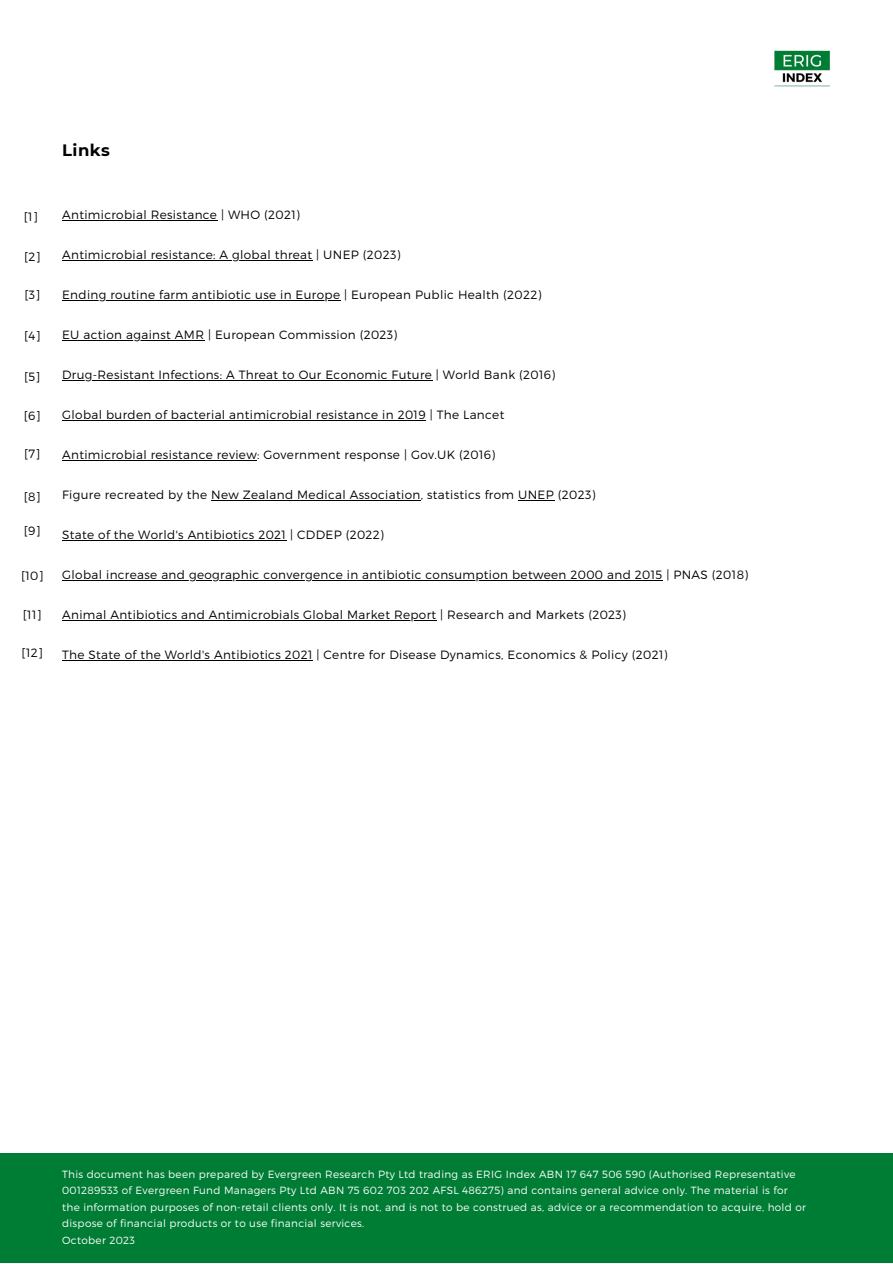
<style>
.page{position:relative;width:893px;height:1264px;background:#fff}
.page>*{position:absolute;margin:0;border:0;box-sizing:border-box;transform-origin:0 0}
.t1{font:700 16.5px "Montserrat";letter-spacing:.03em;color:#000}
.t2{font:300 12px "Montserrat";letter-spacing:.03em;color:#000}
.t3{font:300 10.35px "Montserrat";letter-spacing:.03em;color:#fff}
</style>
<div class="page">
<hr style="left:62px;top:659px;width:251px;height:1px;background:#000">
<hr style="left:62px;top:220px;width:155px;height:1px;background:#000">
<hr style="left:62px;top:260px;width:250px;height:1px;background:#000">
<hr style="left:62px;top:300px;width:278px;height:1px;background:#000">
<hr style="left:62px;top:340px;width:142px;height:1px;background:#000">
<hr style="left:62px;top:380px;width:370px;height:1px;background:#000">
<hr style="left:62px;top:420px;width:364px;height:1px;background:#000">
<hr style="left:62px;top:460px;width:195px;height:1px;background:#000">
<hr style="left:211px;top:500px;width:209px;height:1px;background:#000">
<hr style="left:518px;top:500px;width:36px;height:1px;background:#000">
<hr style="left:62px;top:540px;width:224px;height:1px;background:#000">
<hr style="left:62px;top:580px;width:600px;height:1px;background:#000">
<hr style="left:62px;top:619px;width:374px;height:1px;background:#000">
<img style="left:774px;top:50px;width:56px;height:37px">
<div style="left:0;top:1152px;width:892px;height:110px;background:#007d35"></div>
<p class="t1" style="left:62px;top:140px;width:49px">Links</p>
<p class="t2" style="left:24px;top:209px;width:16px">[1]</p>
<p class="t2" style="left:24px;top:248px;width:18px">[2]</p>
<p class="t2" style="left:24px;top:287px;width:17px">[3]</p>
<p class="t2" style="left:24px;top:328px;width:18px">[4]</p>
<p class="t2" style="left:24px;top:369px;width:18px">[5]</p>
<p class="t2" style="left:24px;top:407px;width:18px">[6]</p>
<p class="t2" style="left:24px;top:445px;width:18px">[7]</p>
<p class="t2" style="left:24px;top:489px;width:19px">[8]</p>
<p class="t2" style="left:24px;top:523px;width:18px">[9]</p>
<p class="t2" style="left:21px;top:568px;width:24px">[10]</p>
<p class="t2" style="left:23px;top:606px;width:20px">[11]</p>
<p class="t2" style="left:22px;top:645px;width:23px">[12]</p>
<p class="t2" style="left:62px;top:207px;width:239px">Antimicrobial Resistance | WHO (2021)</p>
<p class="t2" style="left:62px;top:247px;width:340px">Antimicrobial resistance: A global threat | UNEP (2023)</p>
<p class="t2" style="left:62px;top:287px;width:481px">Ending routine farm antibiotic use in Europe | European Public Health (2022)</p>
<p class="t2" style="left:62px;top:327px;width:337px">EU action against AMR | European Commission (2023)</p>
<p class="t2" style="left:62px;top:367px;width:494px">Drug-Resistant Infections: A Threat to Our Economic Future | World Bank (2016)</p>
<p class="t2" style="left:62px;top:407px;width:443px">Global burden of bacterial antimicrobial resistance in 2019 | The Lancet</p>
<p class="t2" style="left:62px;top:447px;width:434px">Antimicrobial resistance review: Government response | Gov.UK (2016)</p>
<p class="t2" style="left:62px;top:487px;width:535px">Figure recreated by the New Zealand Medical Association, statistics from UNEP (2023)</p>
<p class="t2" style="left:62px;top:526px;width:323px">State of the World's Antibiotics 2021 | CDDEP (2022)</p>
<p class="t2" style="left:62px;top:566px;width:687px">Global increase and geographic convergence in antibiotic consumption between 2000 and 2015 | PNAS (2018)</p>
<p class="t2" style="left:62px;top:606px;width:565px">Animal Antibiotics and Antimicrobials Global Market Report | Research and Markets (2023)</p>
<p class="t2" style="left:62px;top:646px;width:607px">The State of the World's Antibiotics 2021 | Centre for Disease Dynamics, Economics &amp; Policy (2021)</p>
<p class="t3" style="left:62px;top:1167px;width:735px">This document has been prepared by Evergreen Research Pty Ltd trading as ERIG Index ABN 17 647 506 590 (Authorised Representative</p>
<p class="t3" style="left:62px;top:1183px;width:727px">001289533 of Evergreen Fund Managers Pty Ltd ABN 75 602 703 202 AFSL 486275) and contains general advice only. The material is for</p>
<p class="t3" style="left:62px;top:1200px;width:745px">the information purposes of non-retail clients only. It is not, and is not to be construed as, advice or a recommendation to acquire, hold or</p>
<p class="t3" style="left:62px;top:1216px;width:303px">dispose of financial products or to use financial services.</p>
<p class="t3" style="left:62px;top:1233px;width:74px">October 2023</p>
</div>
